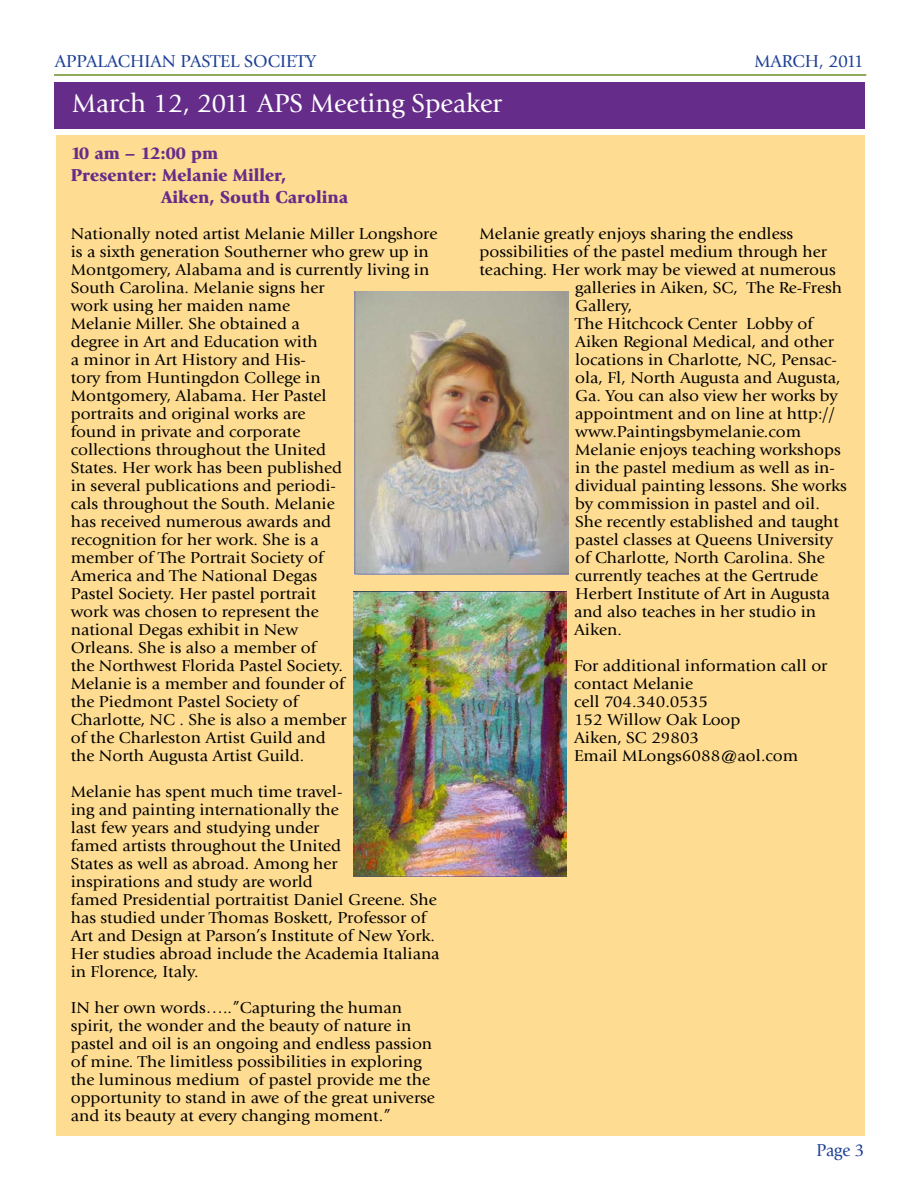
<style>
.page{position:relative;width:918px;height:1188px;background:#fff}
.page>*{position:absolute;margin:0;border:0;box-sizing:border-box;transform-origin:0 0}
.t1{font:27px "Giovanni";color:#fff}
.t2{font:900 18px "Giovanni";color:#652d89}
.t3{font:18px "Giovanni";color:#1c3f94}
.t4{font:18px "Giovanni";letter-spacing:-.02em;color:#1c3f94}
.t5{font:18px "Giovanni";color:#1c3f94;scale:.95 1}
.t6{font:16.5px/18px "Giovanni";color:#000;scale:1.05 1}
</style>
<div class="page">
<hr style="left:54px;top:74px;width:812px;height:2px;background:#6d8d24">
<div style="left:56px;top:135px;width:809px;height:1001px;background:#fedc91"></div>
<div style="left:55px;top:82px;width:810px;height:47px;background:#652d89"></div>
<img style="left:355px;top:292px;width:213px;height:282px">
<img style="left:354px;top:592px;width:213px;height:285px">
<p class="t3" style="left:55px;top:51px;width:263px">APPALACHIAN PASTEL SOCIETY</p>
<p class="t4" style="left:754px;top:51px;width:111px">MARCH, 2011</p>
<h1 class="t1" style="left:72px;top:88px;width:432px">March 12, 2011 APS Meeting Speaker</h1>
<p class="t2" style="left:71px;top:143px;width:149px">10 am – 12:00 pm</p>
<p class="t2" style="left:71px;top:164px;width:217px">Presenter: Melanie Miller,</p>
<p class="t2" style="left:161px;top:186px;width:189px">Aiken, South Carolina</p>
<p class="t6" style="left:71px;top:224px;width:351px">Nationally noted artist Melanie Miller Longshore is a sixth generation Southerner who grew up in Montgomery, Alabama and is currently living in South Carolina. Melanie signs her<br>work using her maiden name<br>Melanie Miller. She obtained a<br>degree in Art and Education with<br>a minor in Art History and His-<br>tory from Huntingdon College in<br>Montgomery, Alabama. Her Pastel<br>portraits and original works are<br>found in private and corporate<br>collections throughout the United<br>States. Her work has been published<br>in several publications and periodi-<br>cals throughout the South. Melanie<br>has received numerous awards and<br>recognition for her work. She is a<br>member of The Portrait Society of<br>America and The National Degas<br>Pastel Society. Her pastel portrait<br>work was chosen to represent the<br>national Degas exhibit in New<br>Orleans. She is also a member of<br>the Northwest Florida Pastel Society.<br>Melanie is a member and founder of<br>the Piedmont Pastel Society of<br>Charlotte, NC . She is also a member<br>of the Charleston Artist Guild and<br>the North Augusta Artist Guild.</p>
<p class="t6" style="left:71px;top:782px;width:353px">Melanie has spent much time travel-<br>ing and painting internationally the<br>last few years and studying under<br>famed artists throughout the United<br>States as well as abroad. Among her<br>inspirations and study are world<br>famed Presidential portraitist Daniel Greene. She has studied under Thomas Boskett, Professor of Art and Design at Parson’s Institute of New York.<br>Her studies abroad include the Academia Italiana in Florence, Italy.</p>
<p class="t6" style="left:71px;top:998px;width:348px">IN her own words…..”Capturing the human spirit, the wonder and the beauty of nature in pastel and oil is an ongoing and endless passion of mine. The limitless possibilities in exploring the luminous medium of pastel provide me the opportunity to stand in awe of the great universe and its beauty at every changing moment.”</p>
<p class="t6" style="left:480px;top:225px;width:300px">Melanie greatly enjoys sharing the endless</p>
<p class="t6" style="left:480px;top:243px;width:332px">possibilities of the pastel medium through her</p>
<p class="t6" style="left:480px;top:261px;width:341px">teaching. Her work may be viewed at numerous</p>
<p class="t6" style="left:575px;top:279px;width:256px">galleries in Aiken, SC, The Re-Fresh</p>
<p class="t6" style="left:575px;top:297px;width:56px">Gallery,</p>
<p class="t6" style="left:575px;top:315px;width:228px">The Hitchcock Center Lobby of</p>
<p class="t6" style="left:575px;top:333px;width:248px">Aiken Regional Medical, and other</p>
<p class="t6" style="left:575px;top:351px;width:251px">locations in Charlotte, NC, Pensac-</p>
<p class="t6" style="left:575px;top:369px;width:254px">ola, Fl, North Augusta and Augusta,</p>
<p class="t6" style="left:575px;top:387px;width:252px">Ga. You can also view her works by</p>
<p class="t6" style="left:575px;top:405px;width:249px">appointment and on line at http://</p>
<p class="t6" style="left:575px;top:423px;width:217px">www.Paintingsbymelanie.com</p>
<p class="t6" style="left:575px;top:441px;width:255px">Melanie enjoys teaching workshops</p>
<p class="t6" style="left:575px;top:459px;width:249px">in the pastel medium as well as in-</p>
<p class="t6" style="left:575px;top:477px;width:260px">dividual painting lessons. She works</p>
<p class="t6" style="left:575px;top:495px;width:235px">by commission in pastel and oil.</p>
<p class="t6" style="left:575px;top:513px;width:253px">She recently established and taught</p>
<p class="t6" style="left:575px;top:531px;width:247px">pastel classes at Queens University</p>
<p class="t6" style="left:575px;top:549px;width:239px">of Charlotte, North Carolina. She</p>
<p class="t6" style="left:575px;top:567px;width:233px">currently teaches at the Gertrude</p>
<p class="t6" style="left:575px;top:585px;width:244px">Herbert Institute of Art in Augusta</p>
<p class="t6" style="left:574px;top:603px;width:232px">and also teaches in her studio in</p>
<p class="t6" style="left:574px;top:621px;width:47px">Aiken.</p>
<p class="t6" style="left:574px;top:657px;width:243px">For additional information call or contact Melanie<br>cell 704.340.0535<br>152 Willow Oak Loop<br>Aiken, SC 29803<br>Email MLongs6088@aol.com</p>
<p class="t5" style="left:817px;top:1140px;width:52px">Page 3</p>
</div>
